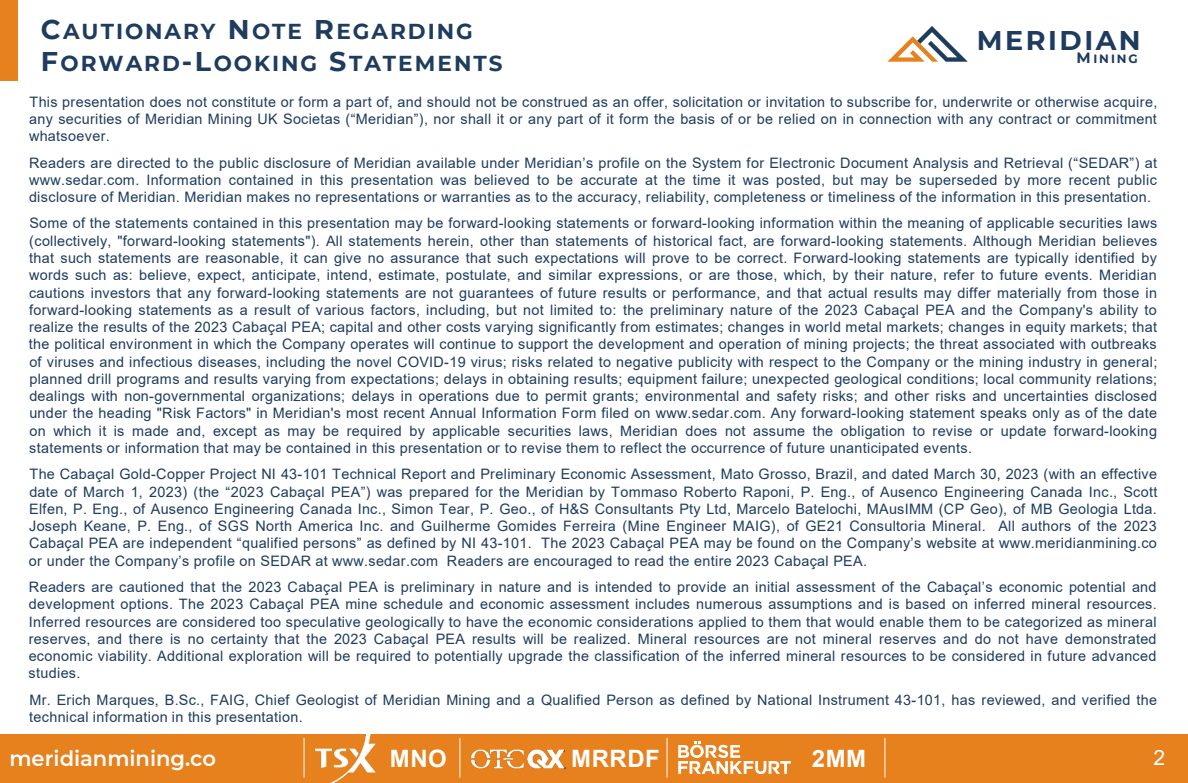
<style>
.page{position:relative;width:1188px;height:783px;background:#fff}
.page>*{position:absolute;margin:0;border:0;box-sizing:border-box;transform-origin:0 0}
.t1{font:700 27px "Montserrat";letter-spacing:.09em;color:#1e3c5e}
.t2{font:700 24px "Arial";letter-spacing:.025em;color:#fff}
.t3{font:700 21.6px/32.4px "Montserrat";letter-spacing:.09em;color:#1e3c5e}
.t4{font:600 21px "Montserrat";color:#fff}
.t5{font:21px "Arial";color:#fff}
.t6{font:14.4px/17.2px "Arial";letter-spacing:.02em;color:#1e3c5e;text-align:justify}
.t7{font:700 12px "Montserrat";letter-spacing:.165em;color:#1e3c5e}
.s1{font-size:27px}
.s2{font-size:15px}
</style>
<div class="page">
<div style="left:0;top:734px;width:1188px;height:49px;background:#e6811d"></div>
<svg style="left:678px;top:741px;width:113px;height:33px"></svg>
<img style="left:315px;top:734px;width:60px;height:49px">
<img style="left:470px;top:749px;width:96px;height:21px">
<hr style="left:460px;top:738px;width:1px;height:40px;background:#fff">
<hr style="left:304px;top:738px;width:1px;height:40px;background:#fff">
<hr style="left:667px;top:738px;width:1px;height:40px;background:#fff">
<hr style="left:885px;top:738px;width:1px;height:40px;background:#fff">
<svg style="left:887px;top:26px;width:81px;height:36px"></svg>
<div style="left:0;top:0;width:18px;height:80px;background:#e6811d"></div>
<p class="t3" style="left:41px;top:14px;width:463px"><span class="s1">C</span>AUTIONARY <span class="s1">N</span>OTE <span class="s1">R</span>EGARDING<br><span class="s1">F</span>ORWARD<span class="s1">-L</span>OOKING <span class="s1">S</span>TATEMENTS</p>
<p class="t1" style="left:977px;top:21px;width:165px">MERIDIAN</p>
<p class="t7" style="left:1077px;top:50px;width:63px"><span class="s2">M</span>INING</p>
<p class="t6" style="left:29px;top:93px;width:1130px">This presentation does not constitute or form a part of, and should not be construed as an offer, solicitation or invitation to subscribe for, underwrite or otherwise acquire, any securities of Meridian Mining UK Societas (“Meridian”), nor shall it or any part of it form the basis of or be relied on in connection with any contract or commitment whatsoever.</p>
<p class="t6" style="left:29px;top:154px;width:1130px">Readers are directed to the public disclosure of Meridian available under Meridian’s profile on the System for Electronic Document Analysis and Retrieval (“SEDAR”) at www.sedar.com. Information contained in this presentation was believed to be accurate at the time it was posted, but may be superseded by more recent public disclosure of Meridian. Meridian makes no representations or warranties as to the accuracy, reliability, completeness or timeliness of the information in this presentation.</p>
<p class="t6" style="left:29px;top:215px;width:1130px">Some of the statements contained in this presentation may be forward-looking statements or forward-looking information within the meaning of applicable securities laws (collectively, "forward-looking statements"). All statements herein, other than statements of historical fact, are forward-looking statements. Although Meridian believes that such statements are reasonable, it can give no assurance that such expectations will prove to be correct. Forward-looking statements are typically identified by words such as: believe, expect, anticipate, intend, estimate, postulate, and similar expressions, or are those, which, by their nature, refer to future events. Meridian cautions investors that any forward-looking statements are not guarantees of future results or performance, and that actual results may differ materially from those in forward-looking statements as a result of various factors, including, but not limited to: the preliminary nature of the 2023 Cabaçal PEA and the Company's ability to realize the results of the 2023 Cabaçal PEA; capital and other costs varying significantly from estimates; changes in world metal markets; changes in equity markets; that the political environment in which the Company operates will continue to support the development and operation of mining projects; the threat associated with outbreaks of viruses and infectious diseases, including the novel COVID-19 virus; risks related to negative publicity with respect to the Company or the mining industry in general; planned drill programs and results varying from expectations; delays in obtaining results; equipment failure; unexpected geological conditions; local community relations; dealings with non-governmental organizations; delays in operations due to permit grants; environmental and safety risks; and other risks and uncertainties disclosed under the heading "Risk Factors" in Meridian's most recent Annual Information Form filed on www.sedar.com. Any forward-looking statement speaks only as of the date on which it is made and, except as may be required by applicable securities laws, Meridian does not assume the obligation to revise or update forward-looking statements or information that may be contained in this presentation or to revise them to reflect the occurrence of future unanticipated events.</p>
<p class="t6" style="left:29px;top:466px;width:1130px">The Cabaçal Gold-Copper Project NI 43-101 Technical Report and Preliminary Economic Assessment, Mato Grosso, Brazil, and dated March 30, 2023 (with an effective date of March 1, 2023) (the “2023 Cabaçal PEA”) was prepared for the Meridian by Tommaso Roberto Raponi, P. Eng., of Ausenco Engineering Canada Inc., Scott Elfen, P. Eng., of Ausenco Engineering Canada Inc., Simon Tear, P. Geo., of H&amp;S Consultants Pty Ltd, Marcelo Batelochi, MAusIMM (CP Geo), of MB Geologia Ltda.<br>Joseph Keane, P. Eng., of SGS North America Inc. and Guilherme Gomides Ferreira (Mine Engineer MAIG), of GE21 Consultoria Mineral. All authors of the 2023<br>Cabaçal PEA are independent “qualified persons” as defined by NI 43-101. The 2023 Cabaçal PEA may be found on the Company’s website at www.meridianmining.co or under the Company’s profile on SEDAR at www.sedar.com Readers are encouraged to read the entire 2023 Cabaçal PEA.</p>
<p class="t6" style="left:29px;top:578px;width:1130px">Readers are cautioned that the 2023 Cabaçal PEA is preliminary in nature and is intended to provide an initial assessment of the Cabaçal’s economic potential and development options. The 2023 Cabaçal PEA mine schedule and economic assessment includes numerous assumptions and is based on inferred mineral resources.<br>Inferred resources are considered too speculative geologically to have the economic considerations applied to them that would enable them to be categorized as mineral reserves, and there is no certainty that the 2023 Cabaçal PEA results will be realized. Mineral resources are not mineral reserves and do not have demonstrated economic viability. Additional exploration will be required to potentially upgrade the classification of the inferred mineral resources to be considered in future advanced studies.</p>
<p class="t6" style="left:29px;top:691px;width:1129px">Mr. Erich Marques, B.Sc., FAIG, Chief Geologist of Meridian Mining and a Qualified Person as defined by National Instrument 43-101, has reviewed, and verified the technical information in this presentation.</p>
<p class="t4" style="left:9px;top:744px;width:208px">meridianmining.co</p>
<p class="t2" style="left:390px;top:742px;width:58px">MNO</p>
<p class="t2" style="left:571px;top:742px;width:90px">MRRDF</p>
<p class="t2" style="left:812px;top:742px;width:56px">2MM</p>
<p class="t5" style="left:1153px;top:744px;width:13px">2</p>
</div>
